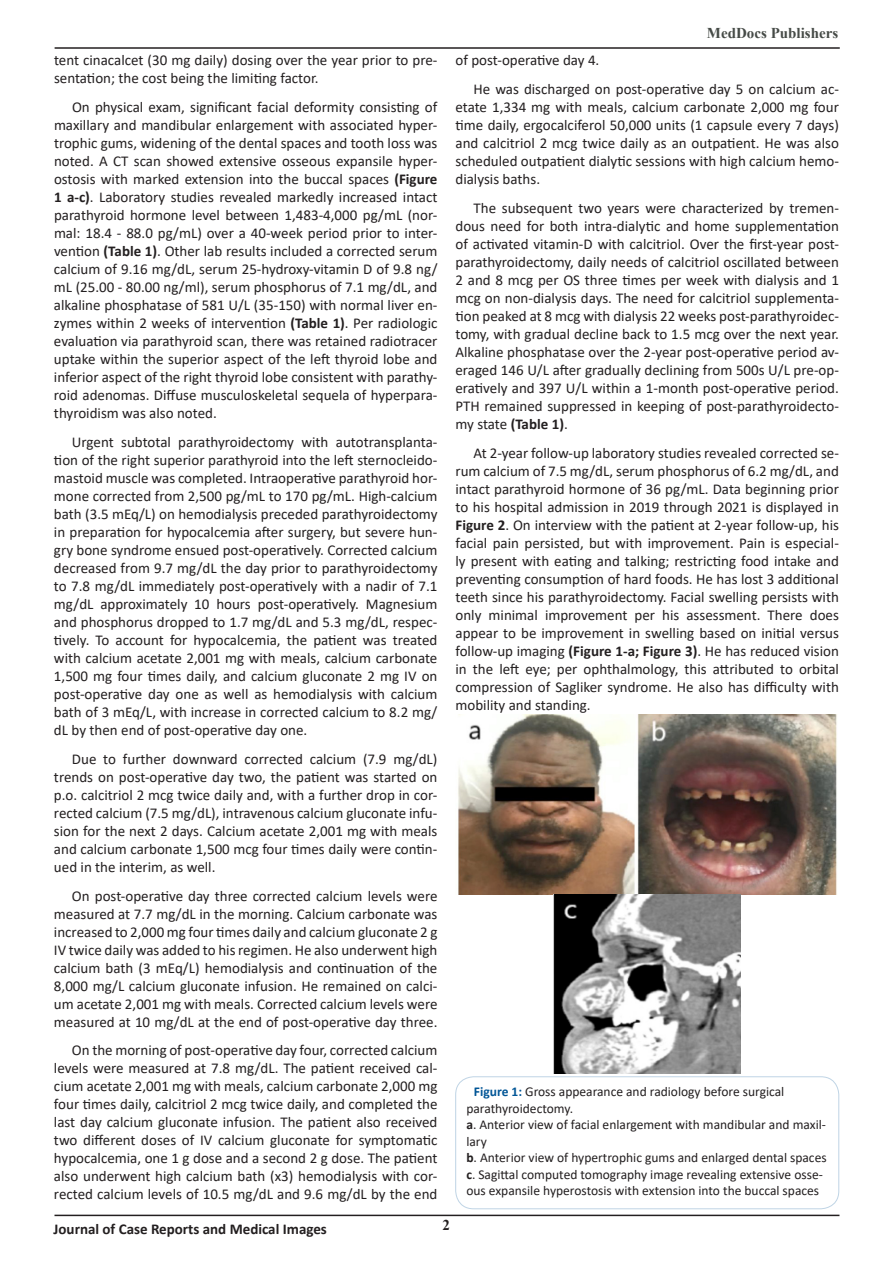
<style>
.page{position:relative;width:893px;height:1263px;background:#fff}
.page>*{position:absolute;margin:0;border:0;box-sizing:border-box;transform-origin:0 0}
.t1{font:15px/18px "Calibri";color:#231f20;text-align:justify}
.t2{font:700 15px "Calibri";color:#231f20}
.t3{font:700 15px "Times New Roman";color:#464b47}
.t4{font:700 15px "Times New Roman";color:#231f20}
.t5{font:13.5px/16.5px "Calibri";color:#231f20}
.s1{font-weight:700}
.s2{font-weight:700;color:#005596}
</style>
<div class="page">
<hr style="left:55px;top:47px;width:785px;height:2px;background:#231f20">
<hr style="left:54px;top:1214px;width:785px;height:2px;background:#231f20">
<img style="left:458px;top:715px;width:379px;height:179px">
<img style="left:554px;top:894px;width:187px;height:180px">
<div style="left:455px;top:1076px;width:384px;height:133px;border:1px solid #bfd4e5;border-radius:18px"></div>
<p class="t1" style="left:54px;top:51px;width:385px">tent cinacalcet (30 mg daily) dosing over the year prior to pre&shy;sentation; the cost being the limiting factor.</p>
<p class="t1" style="left:54px;top:98px;width:385px;text-indent:18px">On physical exam, significant facial deformity consisting of maxillary and mandibular enlargement with associated hyper&shy;trophic gums, widening of the dental spaces and tooth loss was noted. A CT scan showed extensive osseous expansile hyper&shy;ostosis with marked extension into the buccal spaces <span class="s1">(Figure 1 a-c)</span>. Laboratory studies revealed markedly increased intact parathyroid hormone level between 1,483-4,000 pg/mL (nor&shy;mal: 18.4 - 88.0 pg/mL) over a 40-week period prior to inter&shy;vention <span class="s1">(Table 1)</span>. Other lab results included a corrected serum calcium of 9.16 mg/dL, serum 25-hydroxy-vitamin D of 9.8 ng/ mL (25.00 - 80.00 ng/ml), serum phosphorus of 7.1 mg/dL, and alkaline phosphatase of 581 U/L (35-150) with normal liver en&shy;zymes within 2 weeks of intervention <span class="s1">(Table 1)</span>. Per radiologic evaluation via parathyroid scan, there was retained radiotracer uptake within the superior aspect of the left thyroid lobe and inferior aspect of the right thyroid lobe consistent with parathy&shy;roid adenomas. Diffuse musculoskeletal sequela of hyperpara&shy;thyroidism was also noted.</p>
<p class="t1" style="left:54px;top:432px;width:385px;text-indent:18px">Urgent subtotal parathyroidectomy with autotransplanta&shy;tion of the right superior parathyroid into the left sternocleido&shy;mastoid muscle was completed. Intraoperative parathyroid hor&shy;mone corrected from 2,500 pg/mL to 170 pg/mL. High-calcium bath (3.5 mEq/L) on hemodialysis preceded parathyroidectomy in preparation for hypocalcemia after surgery, but severe hun&shy;gry bone syndrome ensued post-operatively. Corrected calcium decreased from 9.7 mg/dL the day prior to parathyroidectomy to 7.8 mg/dL immediately post-operatively with a nadir of 7.1 mg/dL approximately 10 hours post-operatively. Magnesium and phosphorus dropped to 1.7 mg/dL and 5.3 mg/dL, respec&shy;tively. To account for hypocalcemia, the patient was treated with calcium acetate 2,001 mg with meals, calcium carbonate 1,500 mg four times daily, and calcium gluconate 2 mg IV on post-operative day one as well as hemodialysis with calcium bath of 3 mEq/L, with increase in corrected calcium to 8.2 mg/ dL by then end of post-operative day one.</p>
<p class="t1" style="left:54px;top:749px;width:385px;text-indent:18px">Due to further downward corrected calcium (7.9 mg/dL) trends on post-operative day two, the patient was started on p.o. calcitriol 2 mcg twice daily and, with a further drop in cor&shy;rected calcium (7.5 mg/dL), intravenous calcium gluconate infu&shy;sion for the next 2 days. Calcium acetate 2,001 mg with meals and calcium carbonate 1,500 mcg four times daily were contin&shy;ued in the interim, as well.</p>
<p class="t1" style="left:54px;top:886px;width:385px;text-indent:18px">On post-operative day three corrected calcium levels were measured at 7.7 mg/dL in the morning. Calcium carbonate was increased to 2,000 mg four times daily and calcium gluconate 2 g IV twice daily was added to his regimen. He also underwent high calcium bath (3 mEq/L) hemodialysis and continuation of the 8,000 mg/L calcium gluconate infusion. He remained on calci&shy;um acetate 2,001 mg with meals. Corrected calcium levels were measured at 10 mg/dL at the end of post-operative day three.</p>
<p class="t1" style="left:54px;top:1041px;width:385px;text-indent:18px">On the morning of post-operative day four, corrected calcium levels were measured at 7.8 mg/dL. The patient received cal&shy;cium acetate 2,001 mg with meals, calcium carbonate 2,000 mg four times daily, calcitriol 2 mcg twice daily, and completed the last day calcium gluconate infusion. The patient also received two different doses of IV calcium gluconate for symptomatic hypocalcemia, one 1 g dose and a second 2 g dose. The patient also underwent high calcium bath (x3) hemodialysis with cor&shy;rected calcium levels of 10.5 mg/dL and 9.6 mg/dL by the end</p>
<p class="t3" style="left:707px;top:22px;width:133px">MedDocs Publishers</p>
<p class="t1" style="left:473px;top:45px;width:367px;line-height:28.8px;text-indent:-18px">of post-operative day 4.<br>He was discharged on post-operative day 5 on calcium ac-</p>
<p class="t1" style="left:455px;top:98px;width:385px">etate 1,334 mg with meals, calcium carbonate 2,000 mg four time daily, ergocalciferol 50,000 units (1 capsule every 7 days) and calcitriol 2 mcg twice daily as an outpatient. He was also scheduled outpatient dialytic sessions with high calcium hemo&shy;dialysis baths.</p>
<p class="t1" style="left:455px;top:198px;width:385px;text-indent:18px">The subsequent two years were characterized by tremen&shy;dous need for both intra-dialytic and home supplementation of activated vitamin-D with calcitriol. Over the first-year post&shy;parathyroidectomy, daily needs of calcitriol oscillated between 2 and 8 mcg per OS three times per week with dialysis and 1 mcg on non-dialysis days. The need for calcitriol supplementa&shy;tion peaked at 8 mcg with dialysis 22 weeks post-parathyroidec&shy;tomy, with gradual decline back to 1.5 mcg over the next year.<br>Alkaline phosphatase over the 2-year post-operative period av&shy;eraged 146 U/L after gradually declining from 500s U/L pre-op&shy;eratively and 397 U/L within a 1-month post-operative period.<br>PTH remained suppressed in keeping of post-parathyroidecto&shy;my state <span class="s1">(Table 1)</span>.</p>
<p class="t1" style="left:455px;top:443px;width:385px;text-indent:18px">At 2-year follow-up laboratory studies revealed corrected se&shy;rum calcium of 7.5 mg/dL, serum phosphorus of 6.2 mg/dL, and intact parathyroid hormone of 36 pg/mL. Data beginning prior to his hospital admission in 2019 through 2021 is displayed in <span class="s1">Figure 2</span>. On interview with the patient at 2-year follow-up, his facial pain persisted, but with improvement. Pain is especial&shy;ly present with eating and talking; restricting food intake and preventing consumption of hard foods. He has lost 3 additional teeth since his parathyroidectomy. Facial swelling persists with only minimal improvement per his assessment. There does appear to be improvement in swelling based on initial versus follow-up imaging <span class="s1">(Figure 1-a; Figure 3)</span>. He has reduced vision in the left eye; per ophthalmology, this attributed to orbital compression of Sagliker syndrome. He also has difficulty with mobility and standing.</p>
<p class="t5" style="left:466px;top:1083px;width:362px;text-indent:8px"><span class="s2">Figure 1:</span> Gross appearance and radiology before surgical parathyroidectomy.<br><span class="s1">a</span>. Anterior view of facial enlargement with mandibular and maxil&shy;lary<br><span class="s1">b</span>. Anterior view of hypertrophic gums and enlarged dental spaces <span class="s1">c</span>. Sagittal computed tomography image revealing extensive osse&shy;ous expansile hyperostosis with extension into the buccal spaces</p>
<p class="t2" style="left:54px;top:1218px;width:275px">Journal of Case Reports and Medical Images</p>
<p class="t4" style="left:442px;top:1214px;width:9px">2</p>
</div>
